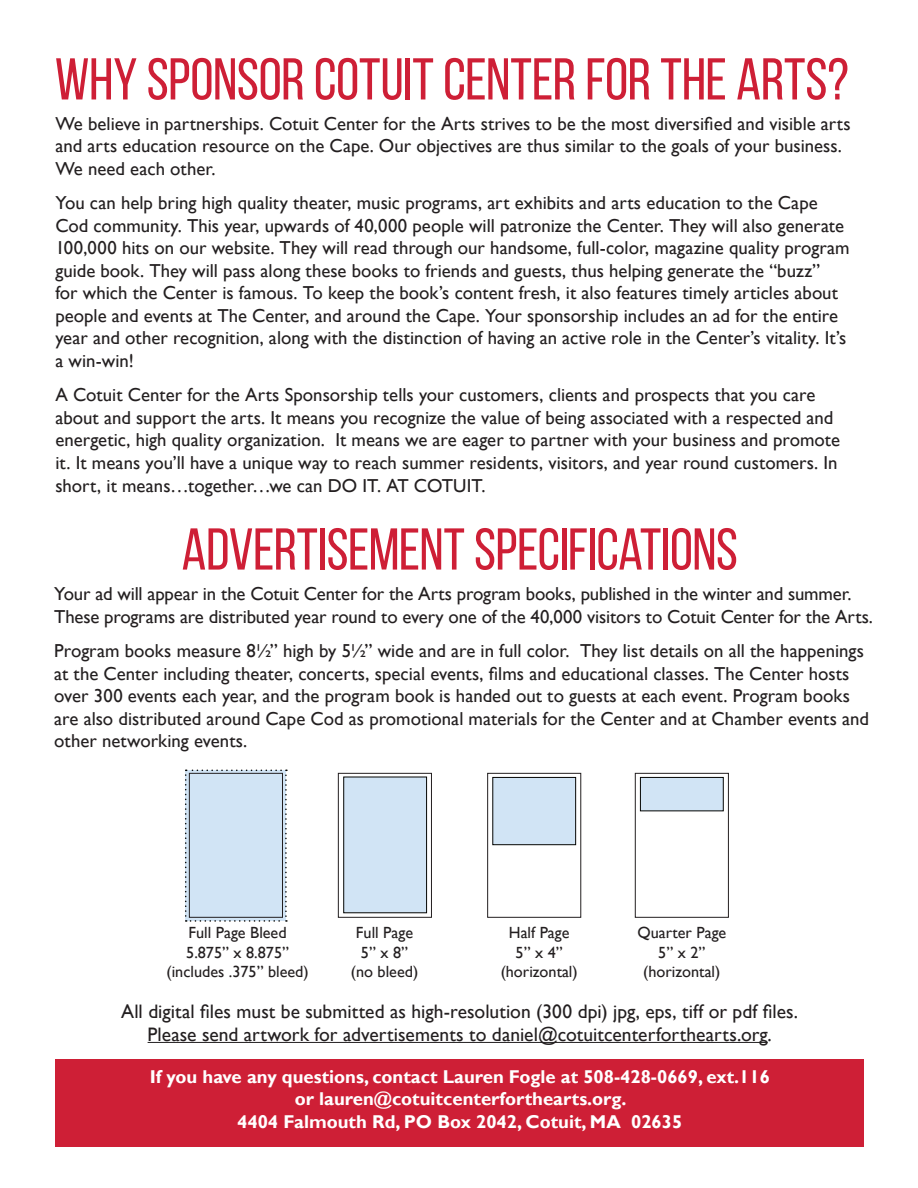
<style>
.page{position:relative;width:918px;height:1188px;background:#fff}
.page>*{position:absolute;margin:0;border:0;box-sizing:border-box;transform-origin:0 0}
.t1{font:58.8px "Bebas Neue";letter-spacing:-.01em;color:#ce1f36}
.t2{font:19.5px "Gill Sans";color:#231f20}
.t3{font:18.75px/22.5px "Gill Sans";color:#231f20}
.List_Paragraph{font:700 18.6px "Gill Sans";color:#fff}
.t4{font:16.2px "Gill Sans";color:#231f20}
</style>
<div class="page">
<hr style="left:148px;top:1042px;width:620px;height:1px;background:#231f20">
<div style="left:635px;top:773px;width:94px;height:145px;border:1px solid #231f20"></div>
<div style="left:487px;top:773px;width:94px;height:145px;border:1px solid #231f20"></div>
<svg style="left:343px;top:776px;width:85px;height:138px"></svg>
<div style="left:338px;top:773px;width:94px;height:145px;border:1px solid #231f20"></div>
<div style="left:185px;top:770px;width:102px;height:152px;background:#d1e4f5"></div>
<div style="left:189px;top:773px;width:94px;height:145px;border:1px solid #231f20"></div>
<div style="left:344px;top:777px;width:83px;height:136px;background:#d1e4f5;border:1px solid #040503"></div>
<div style="left:493px;top:777px;width:83px;height:68px;background:#d1e4f5;border:1px solid #040503"></div>
<div style="left:640px;top:777px;width:83px;height:34px;background:#d1e4f5;border:1px solid #040503"></div>
<div style="left:56px;top:1059px;width:808px;height:88px;background:#ce1f36"></div>
<p class="t1" style="left:55px;top:47px;width:796px">WHY SPONSOR COTUIT CENTER FOR THE ARTS?</p>
<p class="t3" style="left:55px;top:112px;width:797px">We believe in partnerships. Cotuit Center for the Arts strives to be the most diversified and visible arts and arts education resource on the Cape. Our objectives are thus similar to the goals of your business.<br>We need each other.</p>
<p class="t3" style="left:55px;top:192px;width:796px">You can help bring high quality theater, music programs, art exhibits and arts education to the Cape Cod community. This year, upwards of 40,000 people will patronize the Center. They will also generate 100,000 hits on our website. They will read through our handsome, full-color, magazine quality program guide book. They will pass along these books to friends and guests, thus helping generate the “buzz”<br>for which the Center is famous. To keep the book’s content fresh, it also features timely articles about people and events at The Center, and around the Cape. Your sponsorship includes an ad for the entire year and other recognition, along with the distinction of having an active role in the Center’s vitality. It’s a win-win!</p>
<p class="t3" style="left:55px;top:384px;width:786px">A Cotuit Center for the Arts Sponsorship tells your customers, clients and prospects that you care about and support the arts. It means you recognize the value of being associated with a respected and energetic, high quality organization. It means we are eager to partner with your business and promote it. It means you’ll have a unique way to reach summer residents, visitors, and year round customers. In short, it means…together…we can DO IT. AT COTUIT.</p>
<p class="t1" style="left:182px;top:517px;width:558px">ADVERTISEMENT SPECIFICATIONS</p>
<p class="t3" style="left:54px;top:583px;width:820px">Your ad will appear in the Cotuit Center for the Arts program books, published in the winter and summer.<br>These programs are distributed year round to every one of the 40,000 visitors to Cotuit Center for the Arts.</p>
<p class="t3" style="left:54px;top:640px;width:816px">Program books measure 8½” high by 5½” wide and are in full color. They list details on all the happenings at the Center including theater, concerts, special events, films and educational classes. The Center hosts over 300 events each year, and the program book is handed out to guests at each event. Program books are also distributed around Cape Cod as promotional materials for the Center and at Chamber events and other networking events.</p>
<p class="t4" style="left:189px;top:923px;width:100px">Full Page Bleed</p>
<p class="t4" style="left:186px;top:943px;width:104px">5.875” x 8.875”</p>
<p class="t4" style="left:167px;top:962px;width:144px">(includes .375” bleed)</p>
<p class="t4" style="left:356px;top:923px;width:59px">Full Page</p>
<p class="t4" style="left:361px;top:943px;width:49px">5” x 8”</p>
<p class="t4" style="left:351px;top:962px;width:69px">(no bleed)</p>
<p class="t4" style="left:509px;top:923px;width:62px">Half Page</p>
<p class="t4" style="left:516px;top:943px;width:49px">5” x 4”</p>
<p class="t4" style="left:501px;top:962px;width:79px">(horizontal)</p>
<p class="t4" style="left:637px;top:923px;width:90px">Quarter Page</p>
<p class="t4" style="left:658px;top:943px;width:49px">5” x 2”</p>
<p class="t4" style="left:643px;top:962px;width:79px">(horizontal)</p>
<p class="t2" style="left:121px;top:1000px;width:678px">All digital files must be submitted as high-resolution (300 dpi) jpg, eps, tiff or pdf files.</p>
<p class="t2" style="left:148px;top:1023px;width:626px">Please send artwork for advertisements to daniel@cotuitcenterforthearts.org.</p>
<p class="List_Paragraph" style="left:150px;top:1066px;width:622px">If you have any questions, contact Lauren Fogle at 508-428-0669, ext.116</p>
<p class="List_Paragraph" style="left:295px;top:1088px;width:333px">or lauren@cotuitcenterforthearts.org.</p>
<p class="List_Paragraph" style="left:237px;top:1110px;width:447px">4404 Falmouth Rd, PO Box 2042, Cotuit, MA 02635</p>
</div>
